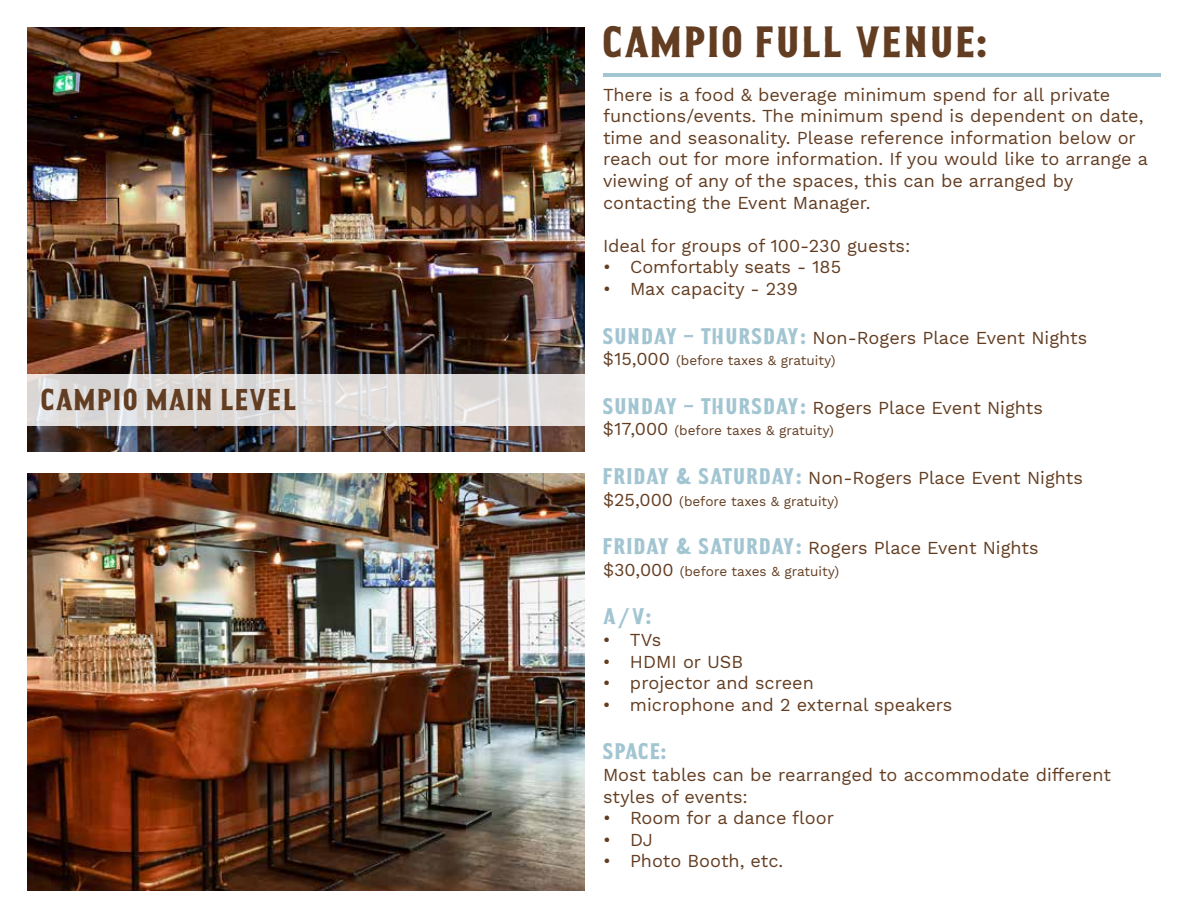
<style>
.page{position:relative;width:1188px;height:918px;background:#fff}
.page>*{position:absolute;margin:0;border:0;box-sizing:border-box;transform-origin:0 0}
.t1{font:43.5px "Smoking Typeface Base";letter-spacing:.025em;color:#633d21}
.t2{font:30px "Smoking Typeface Base";letter-spacing:.005em;color:#633d21}
.t3{font:22.5px "Smoking Typeface Base";letter-spacing:-.01em;color:#a2c5d2}
.t4{font:18px/21.6px "Work Sans";color:#633d21}
.t5{font:13.5px "Work Sans";color:#633d21}
.s1{font-family:"Smoking Typeface Base";font-size:22.5px;color:#a2c5d2}
.s2{font-size:18px}
</style>
<div class="page">
<img style="left:27px;top:27px;width:558px;height:424px">
<hr style="left:603px;top:74px;width:558px;height:3px;background:#a2c5d2">
<svg style="left:27px;top:374px;width:558px;height:52px;background:#dfdcdb"></svg>
<img style="left:27px;top:473px;width:558px;height:418px">
<h2 class="t2" style="left:41px;top:386px;width:258px">CAMPIO MAIN LEVEL</h2>
<h1 class="t1" style="left:603px;top:23px;width:388px">CAMPIO FULL VENUE:</h1>
<p class="t4" style="left:603px;top:85px;width:547px">There is a food &amp; beverage minimum spend for all private functions/events. The minimum spend is dependent on date, time and seasonality. Please reference information below or reach out for more information. If you would like to arrange a viewing of any of the spaces, this can be arranged by contacting the Event Manager.</p>
<p class="t4" style="left:603px;top:236px;width:309px">Ideal for groups of 100-230 guests:</p>
<p class="t4" style="left:603px;top:257px;width:240px">• Comfortably seats - 185</p>
<p class="t4" style="left:603px;top:279px;width:197px">• Max capacity - 239</p>
<p class="t4" style="left:603px;top:328px;width:486px"><span class="s1">SUNDAY - THURSDAY:</span> Non-Rogers Place Event Nights</p>
<p class="t5" style="left:603px;top:353px;width:234px"><span class="s2">$15,000</span> (before taxes &amp; gratuity)</p>
<p class="t4" style="left:603px;top:398px;width:441px"><span class="s1">SUNDAY - THURSDAY:</span> Rogers Place Event Nights</p>
<p class="t5" style="left:603px;top:423px;width:232px"><span class="s2">$17,000</span> (before taxes &amp; gratuity)</p>
<p class="t4" style="left:603px;top:468px;width:481px"><span class="s1">FRIDAY &amp; SATURDAY:</span> Non-Rogers Place Event Nights</p>
<p class="t5" style="left:603px;top:493px;width:237px"><span class="s2">$25,000</span> (before taxes &amp; gratuity)</p>
<p class="t4" style="left:603px;top:538px;width:437px"><span class="s1">FRIDAY &amp; SATURDAY:</span> Rogers Place Event Nights</p>
<p class="t5" style="left:603px;top:563px;width:238px"><span class="s2">$30,000</span> (before taxes &amp; gratuity)</p>
<p class="t3" style="left:603px;top:607px;width:51px">A/V:</p>
<p class="t4" style="left:603px;top:630px;width:60px">• TVs</p>
<p class="t4" style="left:603px;top:652px;width:142px">• HDMI or USB</p>
<p class="t4" style="left:603px;top:673px;width:212px">• projector and screen</p>
<p class="t4" style="left:603px;top:695px;width:351px">• microphone and 2 external speakers</p>
<p class="t3" style="left:603px;top:742px;width:66px">SPACE:</p>
<p class="t4" style="left:603px;top:765px;width:510px">Most tables can be rearranged to accommodate different styles of events:</p>
<p class="t4" style="left:603px;top:808px;width:233px">• Room for a dance floor</p>
<p class="t4" style="left:603px;top:830px;width:52px">• DJ</p>
<p class="t4" style="left:603px;top:851px;width:182px">• Photo Booth, etc.</p>
</div>
